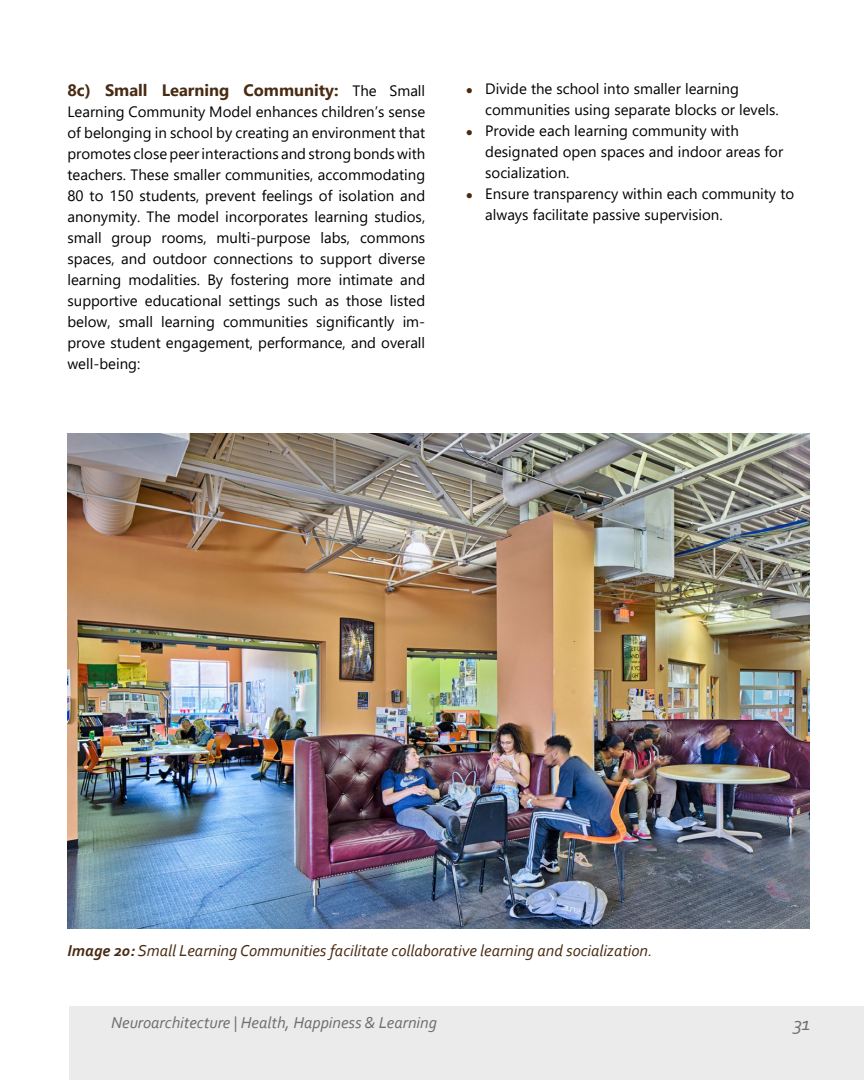
<style>
.page{position:relative;width:864px;height:1080px;background:#fff}
.page>*{position:absolute;margin:0;border:0;box-sizing:border-box;transform-origin:0 0}
.t1{font:italic 19.5px "Corbel";color:#6d6e71}
.t2{font:italic 16.5px "Corbel";color:#482b13}
.t3{font:italic 16.5px "Corbel";color:#6d6e71}
.t4{font:700 16.5px "Segoe UI";color:#482b13}
.t5{font:15px/21px "Segoe UI";color:#000}
.s1{font-weight:400;font-size:15px;color:#000}
.s2{font-size:12px;color:#482b13}
.s3{font-weight:700}
</style>
<div class="page">
<div style="left:69px;top:1006px;width:795px;height:74px;background:#ebebec"></div>
<img style="left:68px;top:434px;width:742px;height:494px">
<p class="t4" style="left:68px;top:74px;width:359px">8c) Small Learning Community: <span class="s1">The Small</span></p>
<p class="t5" style="left:67px;top:99px;width:359px;text-align:justify">Learning Community Model enhances children’s sense of belonging in school by creating an environment that promotes close peer interactions and strong bonds with teachers. These smaller communities, accommodating 80 to 150 students, prevent feelings of isolation and anonymity. The model incorporates learning studios, small group rooms, multi-purpose labs, commons spaces, and outdoor connections to support diverse learning modalities. By fostering more intimate and supportive educational settings such as those listed below, small learning communities significantly im&shy;prove student engagement, performance, and overall well-being:</p>
<p class="t5" style="left:485px;top:77px;width:295px;text-indent:-20px"><span class="s2">●</span> Divide the school into smaller learning communities using separate blocks or levels.</p>
<p class="t5" style="left:485px;top:119px;width:300px;text-indent:-20px"><span class="s2">●</span> Provide each learning community with designated open spaces and indoor areas for socialization.</p>
<p class="t5" style="left:485px;top:182px;width:310px;text-indent:-20px"><span class="s2">●</span> Ensure transparency within each community to always facilitate passive supervision.</p>
<p class="t2" style="left:68px;top:941px;width:587px"><span class="s3">Image 20:</span> Small Learning Communities facilitate collaborative learning and socialization.</p>
<p class="t3" style="left:111px;top:1013px;width:327px">Neuroarchitecture | Health, Happiness &amp; Learning</p>
<h1 class="t1" style="left:794px;top:1011px;width:18px">31</h1>
</div>
